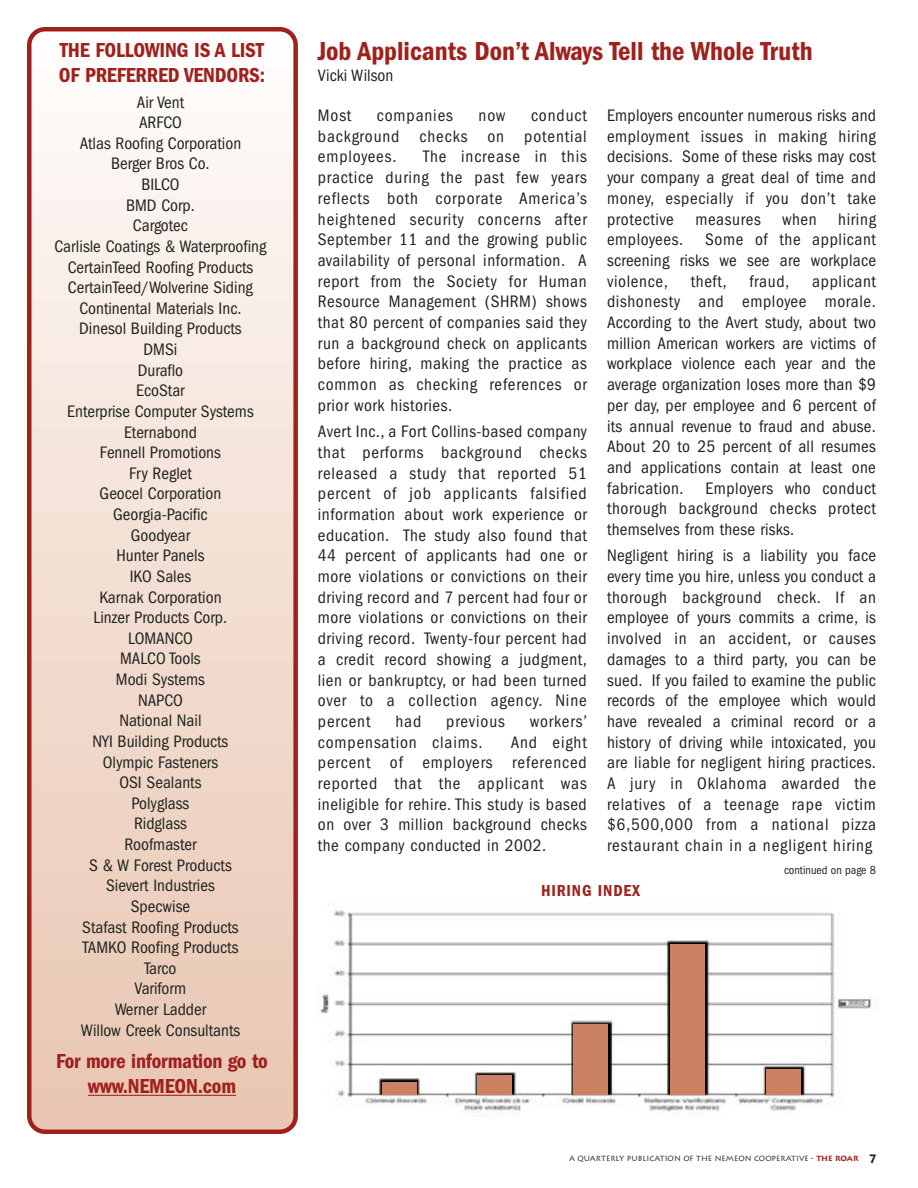
<style>
.page{position:relative;width:918px;height:1188px;background:#fff}
.page>*{position:absolute;margin:0;border:0;box-sizing:border-box;transform-origin:0 0}
.t1{font:600 condensed 27px "Franklin Gothic";color:#a0201c}
.t2{font:600 condensed 21px/25.2px "Franklin Gothic";letter-spacing:-.01em;color:#a0201c}
.t3{font:condensed 17.25px/20.7px "Franklin Gothic";color:#20231e;text-align:justify}
.t4{font:condensed 17.25px "Franklin Gothic";letter-spacing:.05em;color:#20231e}
.t5{font:600 condensed 16.5px "Franklin Gothic";letter-spacing:.05em;color:#a0201c}
.t6{font:condensed 12px "Franklin Gothic";color:#20231e}
.t7{font:7.5px "Lithos";color:#20231e}
.s1{font-weight:700;color:#a0201c}
.s2{font-weight:700;font-size:12px}
</style>
<div class="page">
<img style="left:316px;top:910px;width:562px;height:207px">
<svg style="left:27px;top:27px;width:271px;height:1107px"></svg>
<hr style="left:88px;top:1095px;width:36px;height:1px;background:#a0201c">
<hr style="left:123px;top:1095px;width:113px;height:1px;background:#a0201c">
<div style="left:382px;top:1082px;width:34px;height:12px;background:#ca8263"></div>
<div style="left:478px;top:1075px;width:34px;height:19px;background:#ca8263"></div>
<div style="left:574px;top:1024px;width:34px;height:70px;background:#ca8263"></div>
<div style="left:670px;top:944px;width:34px;height:150px;background:#ca8263"></div>
<div style="left:766px;top:1069px;width:35px;height:25px;background:#ca8263"></div>
<p class="t2" style="left:59px;top:39px;width:208px">THE FOLLOWING IS A LIST<br>OF PREFERRED VENDORS:</p>
<p class="t3" style="left:54px;top:93px;width:213px;text-align:center">Air Vent<br>ARFCO<br>Atlas Roofing Corporation<br>Berger Bros Co.<br>BILCO<br>BMD Corp.<br>Cargotec<br>Carlisle Coatings &amp; Waterproofing<br>CertainTeed Roofing Products<br>CertainTeed/Wolverine Siding<br>Continental Materials Inc.<br>Dinesol Building Products<br>DMSi<br>Duraflo<br>EcoStar<br>Enterprise Computer Systems<br>Eternabond<br>Fennell Promotions<br>Fry Reglet<br>Geocel Corporation<br>Georgia-Pacific<br>Goodyear<br>Hunter Panels<br>IKO Sales<br>Karnak Corporation<br>Linzer Products Corp.<br>LOMANCO<br>MALCO Tools<br>Modi Systems<br>NAPCO<br>National Nail<br>NYI Building Products<br>Olympic Fasteners<br>OSI Sealants<br>Polyglass<br>Ridglass<br>Roofmaster<br>S &amp; W Forest Products<br>Sievert Industries<br>Specwise<br>Stafast Roofing Products<br>TAMKO Roofing Products<br>Tarco<br>Variform<br>Werner Ladder<br>Willow Creek Consultants</p>
<p class="t2" style="left:56px;top:1050px;width:213px;text-align:center">For more information go to www.NEMEON.com</p>
<h1 class="t1" style="left:318px;top:42px;width:496px">Job Applicants Don’t Always Tell the Whole Truth</h1>
<p class="t3" style="left:318px;top:66px;width:77px">Vicki Wilson</p>
<p class="t3" style="left:318px;top:106px;width:35px">Most</p>
<p class="t4" style="left:377px;top:109px;width:78px">companies</p>
<p class="t3" style="left:479px;top:106px;width:28px">now</p>
<p class="t3" style="left:318px;top:106px;width:270px;text-indent:213px">conduct background checks on potential employees.</p>
<p class="t3" style="left:607px;top:106px;width:271px">Employers encounter numerous risks and employment issues in making hiring decisions. Some of these risks may cost your company a great deal of time and money, especially if you don’t take protective measures when hiring employees.</p>
<p class="t3" style="left:318px;top:148px;width:271px;text-indent:105px">The increase in this practice during the past few years reflects both corporate America’s heightened security concerns after September 11 and the growing public availability of personal information. A report from the Society for Human Resource Management (SHRM) shows that 80 percent of companies said they run a background check on applicants before hiring, making the practice as common as checking references or prior work histories.</p>
<p class="t3" style="left:318px;top:423px;width:270px">Avert Inc., a Fort Collins-based company that performs background checks released a study that reported 51 percent of job applicants falsified information about work experience or education. The study also found that 44 percent of applicants had one or more violations or convictions on their driving record and 7 percent had four or more violations or convictions on their driving record. Twenty-four percent had a credit record showing a judgment, lien or bankruptcy, or had been turned over to a collection agency. Nine percent</p>
<p class="t3" style="left:607px;top:231px;width:270px;text-indent:98px">Some of the applicant screening risks we see are workplace violence,</p>
<p class="t3" style="left:691px;top:272px;width:37px">theft,</p>
<p class="t3" style="left:750px;top:272px;width:41px">fraud,</p>
<p class="t3" style="left:607px;top:272px;width:270px;text-indent:205px">applicant dishonesty and employee morale.<br>According to the Avert study, about two million American workers are victims of workplace violence each year and the average organization loses more than $9 per day, per employee and 6 percent of its annual revenue to fraud and abuse.<br>About 20 to 25 percent of all resumes and applications contain at least one fabrication.</p>
<p class="t3" style="left:607px;top:479px;width:270px;text-indent:98px">Employers who conduct thorough background checks protect themselves from these risks.</p>
<p class="t3" style="left:607px;top:547px;width:270px">Negligent hiring is a liability you face every time you hire, unless you conduct a thorough background check. If an employee of yours commits a crime, is involved in an accident, or causes damages to a third party, you can be sued. If you failed to examine the public records of the employee which would have revealed a criminal record or a history of driving while intoxicated, you are liable for negligent hiring practices.<br>A jury in Oklahoma awarded the relatives of a teenage rape victim $6,500,000 from a national pizza restaurant chain in a negligent hiring</p>
<p class="t3" style="left:395px;top:712px;width:27px">had</p>
<p class="t4" style="left:446px;top:715px;width:60px">previous</p>
<p class="t4" style="left:530px;top:715px;width:58px">workers’</p>
<p class="t4" style="left:318px;top:736px;width:166px">compensation claims.</p>
<p class="t3" style="left:318px;top:733px;width:270px;text-indent:193px">And eight percent of employers referenced reported that the applicant was ineligible for rehire. This study is based on over 3 million background checks the company conducted in 2002.</p>
<p class="t5" style="left:541px;top:885px;width:100px">HIRING INDEX</p>
<p class="t6" style="left:784px;top:866px;width:93px">continued on page 8</p>
<p class="t7" style="left:569px;top:1154px;width:308px">A QUARTERLY PUBLICATION OF THE NEMEON COOPERATIVE - <span class="s1">THE ROAR</span> <span class="s2">7</span></p>
</div>
